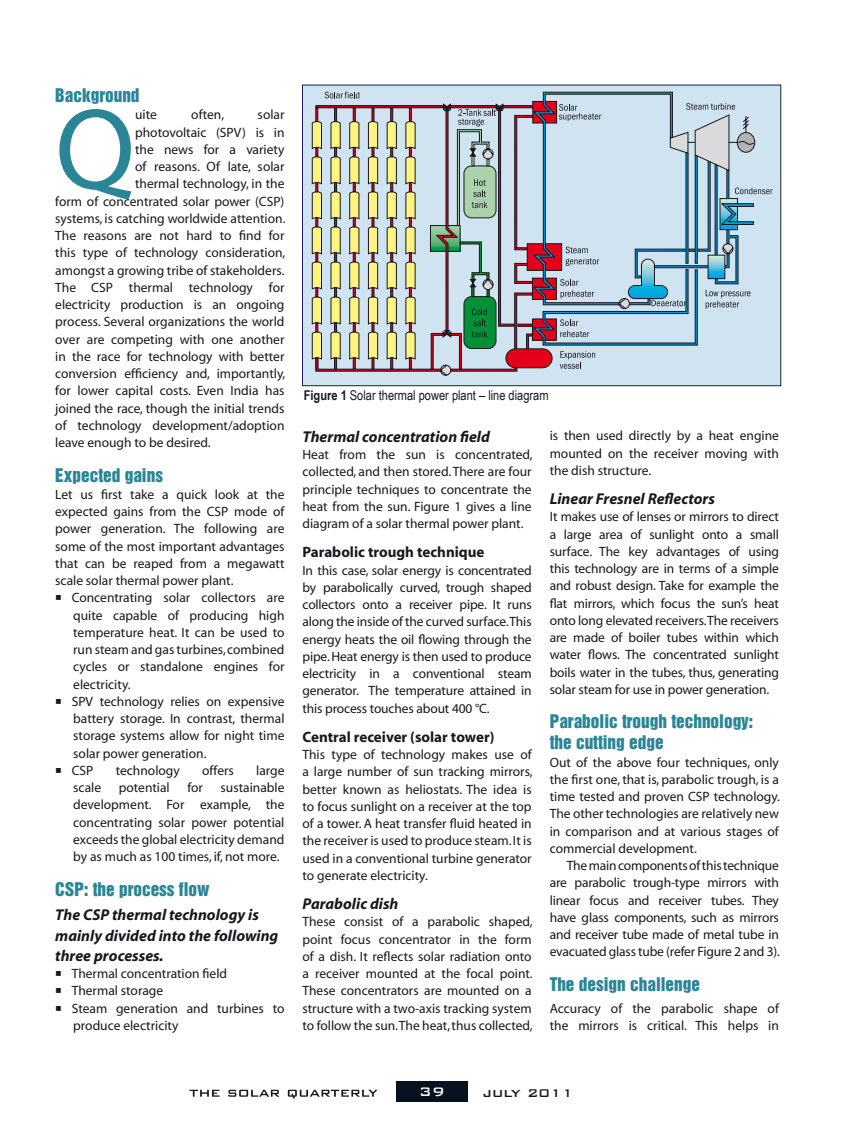
<style>
.page{position:relative;width:864px;height:1134px;background:#fff}
.page>*{position:absolute;margin:0;border:0;box-sizing:border-box;transform-origin:0 0}
.t1{font:115.8px "Myriad";color:#2a8696}
.t2{font:17.25px/21px "Switzerland Inserat";color:#2a8696}
.t3{font:500 16.5px "Bank Gothic BT";color:#1a171c}
.t4{font:500 16.5px "Bank Gothic BT";color:#fff}
.t5{font:italic 700 15.75px/20.2px "Myriad";color:#1a171c}
.t6{font:700 15px "Myriad";color:#1a171c}
.t7{font:13.5px/17.2px "Myriad";color:#1a171c;text-align:justify}
.t8{font:13.5px "Arial Narrow";color:#1a171c}
.s1{font-weight:700}
.s2{font-size:15px}
</style>
<div class="page">
<div style="left:396px;top:1081px;width:72px;height:21px;background:#06131e"></div>
<svg style="left:189px;top:1090px;width:189px;height:9px"></svg>
<div style="left:303px;top:85px;width:478px;height:301px;background:#d0e3f1"></div>
<svg style="left:312px;top:92px;width:461px;height:284px"></svg>
<div style="left:302px;top:85px;width:479px;height:301px;border:1px solid #13214f"></div>
<p class="t2" style="left:55px;top:85px;width:86px">Background</p>
<h1 class="t1" style="left:55px;top:92px;width:81px">Q</h1>
<p class="t7" style="left:135px;top:107px;width:23px">uite</p>
<p class="t7" style="left:191px;top:107px;width:34px">often,</p>
<p class="t7" style="left:258px;top:107px;width:28px">solar</p>
<p class="t7" style="left:135px;top:124px;width:151px">photovoltaic (SPV) is in</p>
<p class="t7" style="left:135px;top:141px;width:151px">the news for a variety</p>
<p class="t7" style="left:135px;top:159px;width:151px">of reasons. Of late, solar</p>
<p class="t7" style="left:135px;top:176px;width:151px">thermal technology, in the</p>
<p class="t7" style="left:55px;top:193px;width:231px">form of concentrated solar power (CSP)</p>
<p class="t7" style="left:55px;top:210px;width:232px">systems, is catching worldwide attention.</p>
<p class="t7" style="left:55px;top:228px;width:231px">The reasons are not hard to find for</p>
<p class="t7" style="left:55px;top:245px;width:232px">this type of technology consideration,</p>
<p class="t7" style="left:55px;top:262px;width:231px">amongst a growing tribe of stakeholders.</p>
<p class="t7" style="left:55px;top:279px;width:231px">The CSP thermal technology for</p>
<p class="t7" style="left:55px;top:297px;width:231px">electricity production is an ongoing</p>
<p class="t7" style="left:55px;top:314px;width:231px">process. Several organizations the world</p>
<p class="t7" style="left:55px;top:331px;width:231px">over are competing with one another</p>
<p class="t7" style="left:55px;top:348px;width:231px">in the race for technology with better</p>
<p class="t7" style="left:55px;top:366px;width:232px">conversion efficiency and, importantly,</p>
<p class="t7" style="left:55px;top:383px;width:231px">for lower capital costs. Even India has</p>
<p class="t7" style="left:55px;top:400px;width:231px">joined the race, though the initial trends</p>
<p class="t7" style="left:55px;top:417px;width:231px">of technology development/adoption</p>
<p class="t7" style="left:55px;top:435px;width:157px">leave enough to be desired.</p>
<p class="t2" style="left:55px;top:464px;width:109px">Expected gains</p>
<p class="t7" style="left:55px;top:486px;width:231px">Let us first take a quick look at the expected gains from the CSP mode of power generation. The following are some of the most important advantages that can be reaped from a megawatt scale solar thermal power plant.</p>
<p class="t7" style="left:72px;top:590px;width:214px;text-align:left">Concentrating solar collectors are quite capable of producing high temperature heat. It can be used to run steam and gas turbines, combined cycles or standalone engines for electricity.<br>SPV technology relies on expensive battery storage. In contrast, thermal storage systems allow for night time solar power generation.<br>CSP</p>
<p class="t7" style="left:116px;top:762px;width:66px">technology</p>
<p class="t7" style="left:202px;top:762px;width:33px">offers</p>
<p class="t7" style="left:256px;top:762px;width:30px">large</p>
<p class="t7" style="left:73px;top:780px;width:29px">scale</p>
<p class="t7" style="left:119px;top:780px;width:52px">potential</p>
<p class="t7" style="left:187px;top:780px;width:17px">for</p>
<p class="t7" style="left:73px;top:780px;width:213px;text-indent:147px">sustainable development. For example, the concentrating solar power potential exceeds the global electricity demand by as much as 100 times, if, not more.</p>
<p class="t2" style="left:55px;top:878px;width:156px">CSP: the process flow</p>
<p class="t5" style="left:55px;top:905px;width:225px">The CSP thermal technology is mainly divided into the following three processes.</p>
<p class="t7" style="left:72px;top:965px;width:214px;text-align:left">Thermal concentration field<br>Thermal storage<br>Steam generation and turbines to produce electricity</p>
<p class="t8" style="left:304px;top:386px;width:246px"><span class="s1">Figure 1</span> Solar thermal power plant – line diagram</p>
<p class="t5" style="left:303px;top:427px;width:189px">Thermal concentration field</p>
<p class="t7" style="left:303px;top:447px;width:232px">Heat from the sun is concentrated, collected, and then stored. There are four principle techniques to concentrate the heat from the sun. Figure 1 gives a line diagram of a solar thermal power plant.</p>
<p class="t6" style="left:303px;top:545px;width:183px">Parabolic trough technique</p>
<p class="t7" style="left:303px;top:562px;width:231px">In this case, solar energy is concentrated by parabolically curved, trough shaped collectors onto a receiver pipe. It runs along the inside of the curved surface.This energy heats the oil flowing through the pipe. Heat energy is then used to produce electricity in a conventional steam generator. The temperature attained in this process touches about 400 °C.</p>
<p class="t6" style="left:303px;top:729px;width:193px">Central receiver (solar tower)</p>
<p class="t7" style="left:303px;top:747px;width:232px">This type of technology makes use of a large number of sun tracking mirrors, better known as heliostats. The idea is to focus sunlight on a receiver at the top of a tower. A heat transfer fluid heated in the receiver is used to produce steam. It is used in a conventional turbine generator to generate electricity.</p>
<p class="t5" style="left:303px;top:894px;width:97px">Parabolic dish</p>
<p class="t7" style="left:303px;top:914px;width:232px">These consist of a parabolic shaped, point focus concentrator in the form of a dish. It reflects solar radiation onto a receiver mounted at the focal point.<br>These concentrators are mounted on a structure with a two-axis tracking system to follow the sun. The heat, thus collected,</p>
<p class="t7" style="left:550px;top:428px;width:231px">is then used directly by a heat engine mounted on the receiver moving with the dish structure.</p>
<p class="t5" style="left:550px;top:489px;width:167px">Linear Fresnel Reflectors</p>
<p class="t7" style="left:550px;top:509px;width:231px">It makes use of lenses or mirrors to direct a large area of sunlight onto a small surface. The key advantages of using this technology are in terms of a simple and robust design. Take for example the flat mirrors, which focus the sun’s heat onto long elevated receivers.The receivers are made of boiler tubes within which water flows. The concentrated sunlight boils water in the tubes, thus, generating solar steam for use in power generation.</p>
<p class="t2" style="left:550px;top:711px;width:205px">Parabolic trough technology: the cutting edge</p>
<p class="t7" style="left:550px;top:754px;width:232px">Out of the above four techniques, only the first one, that is, parabolic trough, is a time tested and proven CSP technology.<br>The other technologies are relatively new in comparison and at various stages of commercial development.</p>
<p class="t7" style="left:550px;top:857px;width:232px;text-indent:17px">The main components of this technique are parabolic trough-type mirrors with linear focus and receiver tubes. They have glass components, such as mirrors and receiver tube made of metal tube in evacuated glass tube (refer Figure 2 and 3).</p>
<p class="t2" style="left:550px;top:973px;width:152px">The design challenge</p>
<p class="t7" style="left:550px;top:1000px;width:231px">Accuracy of the parabolic shape of the mirrors is critical. This helps in</p>
<p class="t4" style="left:419px;top:1082px;width:27px">39</p>
<p class="t3" style="left:483px;top:1083px;width:92px">july <span class="s2">2011</span></p>
</div>
